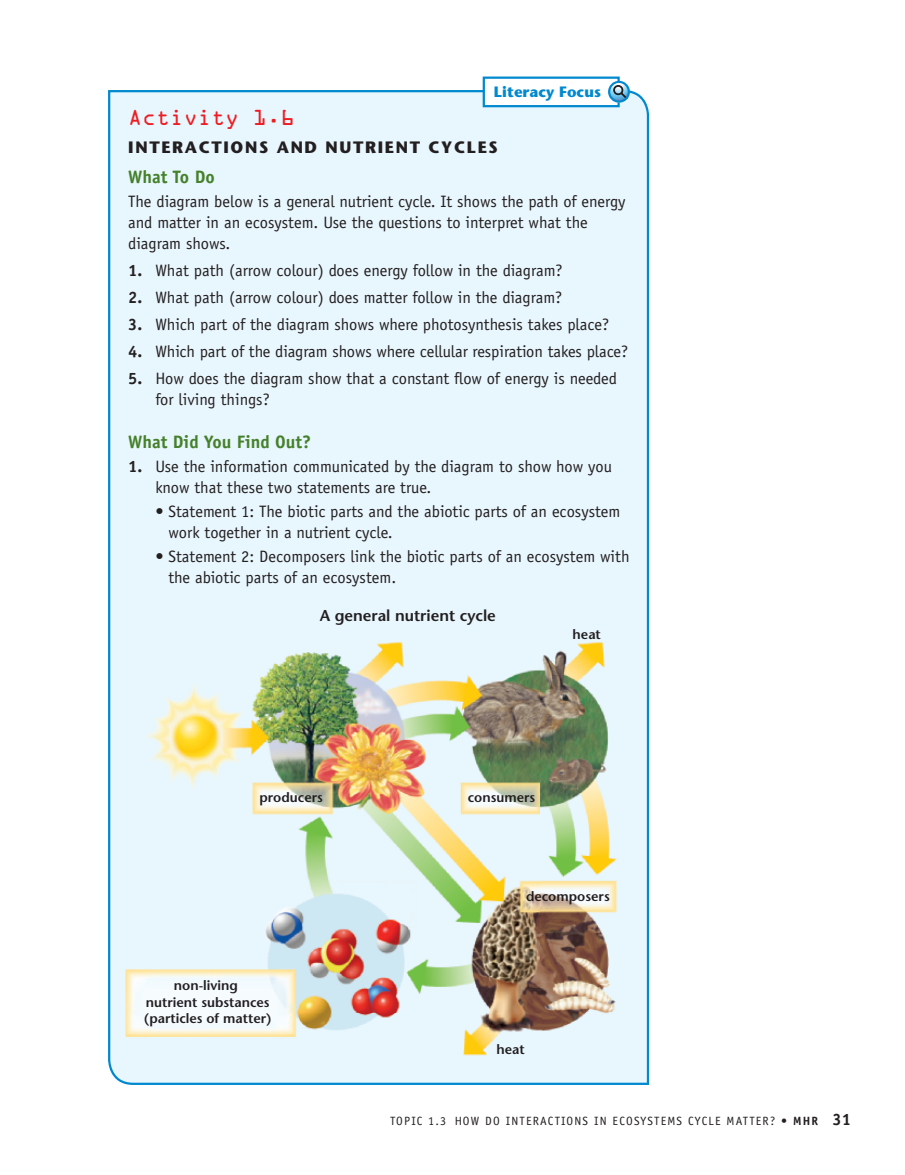
<style>
.page{position:relative;width:905px;height:1175px;background:#fff}
.page>*{position:absolute;margin:0;border:0;box-sizing:border-box;transform-origin:0 0}
.t1{font:19.5px "OCRA";letter-spacing:-.01em;color:#ee1d23}
.t2{font:700 18px "Officina Sans";color:#45802a}
.t3{font:16.5px/21px "Officina Sans";color:#231f20}
.t4{font:700 16.5px "Stone Sans";letter-spacing:.1em;color:#231f20}
.t5{font:600 15.75px "Stone Sans";color:#231f20}
.t6{font:700 15px "Stone Sans";color:#0089cf}
.t7{font:600 13.5px/16.5px "Stone Sans";color:#231f20;text-align:center}
.t8{font:12px "Officina Sans";letter-spacing:.1em;color:#231f20}
.s1{font-weight:700}
.s2{font-weight:700;font-size:16.5px}
</style>
<div class="page">
<div style="left:108px;top:90px;width:541px;height:995px;background:#e8f6fd"></div>
<img style="left:125px;top:626px;width:520px;height:436px">
<div style="left:484px;top:78px;width:134px;height:28px;background:#fff"></div>
<div style="left:482px;top:76px;width:137px;height:31px;border:2px solid #0089cf"></div>
<svg style="left:611px;top:83px;width:18px;height:18px"></svg>
<div style="left:608px;top:81px;width:22px;height:22px;border:2px solid #0089cf;border-radius:50%"></div>
<p class="t6" style="left:494px;top:86px;width:108px">Literacy Focus</p>
<p class="t1" style="left:128px;top:111px;width:168px">Activity 1.6</p>
<p class="t4" style="left:128px;top:141px;width:371px">INTERACTIONS AND NUTRIENT CYCLES</p>
<p class="t2" style="left:128px;top:170px;width:88px">What To Do</p>
<p class="t3" style="left:128px;top:192px;width:499px">The diagram below is a general nutrient cycle. It shows the path of energy and matter in an ecosystem. Use the questions to interpret what the diagram shows.</p>
<p class="t3" style="left:128px;top:261px;width:436px"><span class="s1">1.</span> What path (arrow colour) does energy follow in the diagram?</p>
<p class="t3" style="left:128px;top:288px;width:435px"><span class="s1">2.</span> What path (arrow colour) does matter follow in the diagram?</p>
<p class="t3" style="left:128px;top:315px;width:482px"><span class="s1">3.</span> Which part of the diagram shows where photosynthesis takes place?</p>
<p class="t3" style="left:128px;top:342px;width:501px"><span class="s1">4.</span> Which part of the diagram shows where cellular respiration takes place?</p>
<p class="t3" style="left:155px;top:369px;width:463px;text-indent:-27px"><span class="s1">5.</span> How does the diagram show that a constant flow of energy is needed for living things?</p>
<p class="t2" style="left:128px;top:435px;width:184px">What Did You Find Out?</p>
<p class="t3" style="left:155px;top:457px;width:458px;text-indent:-27px"><span class="s1">1.</span> Use the information communicated by the diagram to show how you know that these two statements are true.</p>
<p class="t3" style="left:168px;top:502px;width:453px;text-indent:-13px">• Statement 1: The biotic parts and the abiotic parts of an ecosystem work together in a nutrient cycle.</p>
<p class="t3" style="left:168px;top:547px;width:462px;text-indent:-13px">• Statement 2: Decomposers link the biotic parts of an ecosystem with the abiotic parts of an ecosystem.</p>
<p class="t5" style="left:320px;top:609px;width:178px">A general nutrient cycle</p>
<p class="t7" style="left:572px;top:627px;width:30px">heat</p>
<p class="t7" style="left:259px;top:790px;width:65px">producers</p>
<p class="t7" style="left:467px;top:790px;width:69px">consumers</p>
<p class="t7" style="left:144px;top:978px;width:129px">non-living<br>nutrient substances (particles of matter)</p>
<p class="t7" style="left:526px;top:889px;width:85px">decomposers</p>
<p class="t7" style="left:496px;top:1042px;width:30px">heat</p>
<p class="t8" style="left:390px;top:1116px;width:462px">TOPIC 1.3 HOW DO INTERACTIONS IN ECOSYSTEMS CYCLE MATTER? <span class="s1">• MHR</span> <span class="s2">31</span></p>
</div>
